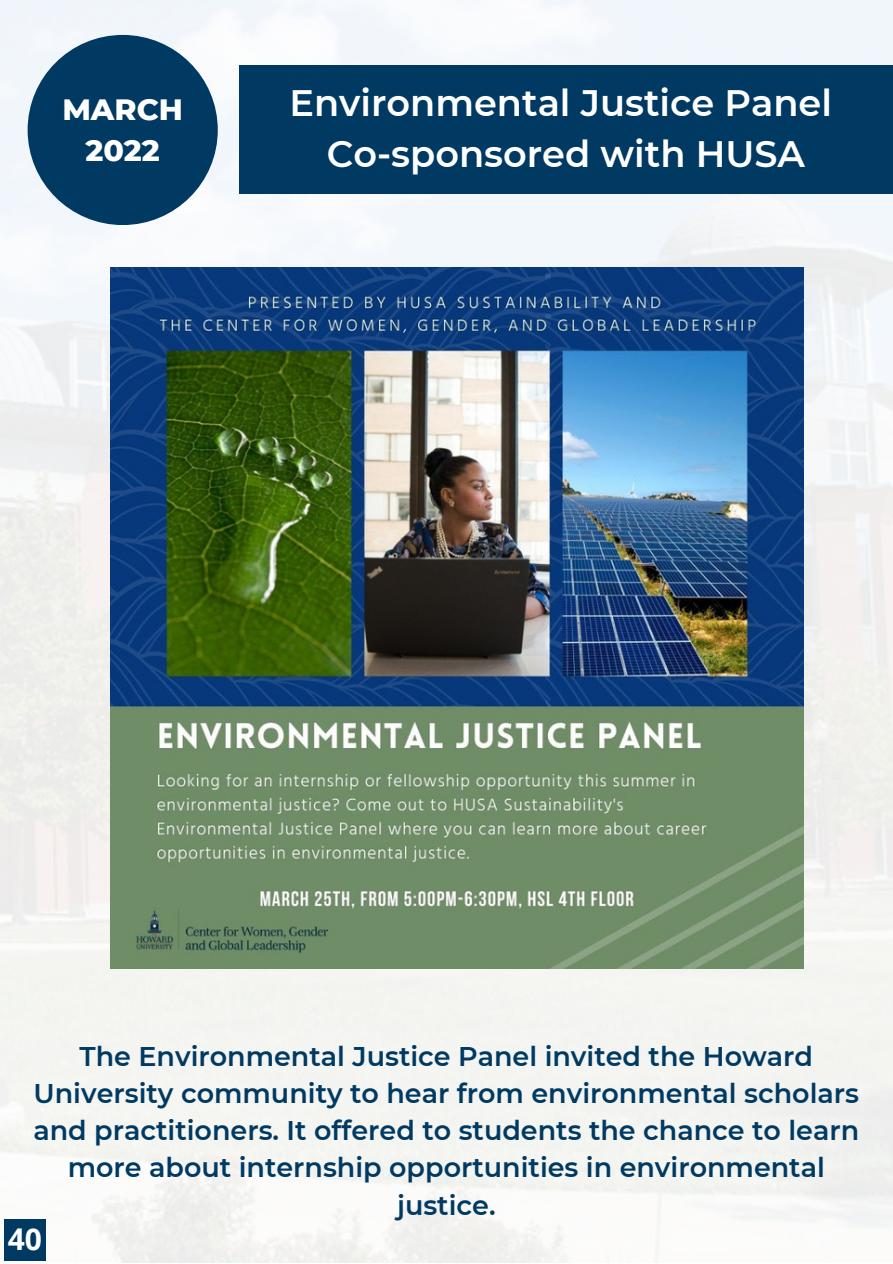
<style>
.page{position:relative;width:893px;height:1264px;background:#fff}
.page>*{position:absolute;margin:0;border:0;box-sizing:border-box;transform-origin:0 0}
.t1{font:600 36.75px "Montserrat";color:#fff}
.t2{font:800 30px "Montserrat";color:#fff}
.t3{font:700 30px "Open Sans";color:#fff}
.t4{font:600 27px/37px "Montserrat";color:#003a63;text-align:center}
</style>
<div class="page">
<img style="left:0;top:0;width:892px;height:1262px">
<div style="left:239px;top:66px;width:653px;height:128px;background:#003a63"></div>
<div style="left:28px;top:35px;width:190px;height:190px;background:#003a63;border-radius:50%"></div>
<img style="left:110px;top:268px;width:693px;height:700px">
<div style="left:4px;top:1219px;width:41px;height:41px;background:#003a63"></div>
<p class="t2" style="left:62px;top:91px;width:122px">MARCH</p>
<p class="t2" style="left:85px;top:132px;width:76px">2022</p>
<p class="t1" style="left:289px;top:81px;width:544px">Environmental Justice Panel</p>
<p class="t1" style="left:327px;top:131px;width:480px">Co-sponsored with HUSA</p>
<p class="t4" style="left:33px;top:1037px;width:827px">The Environmental Justice Panel invited the Howard University community to hear from environmental scholars and practitioners. It offered to students the chance to learn more about internship opportunities in environmental justice.</p>
<p class="t3" style="left:8px;top:1218px;width:36px">40</p>
</div>
